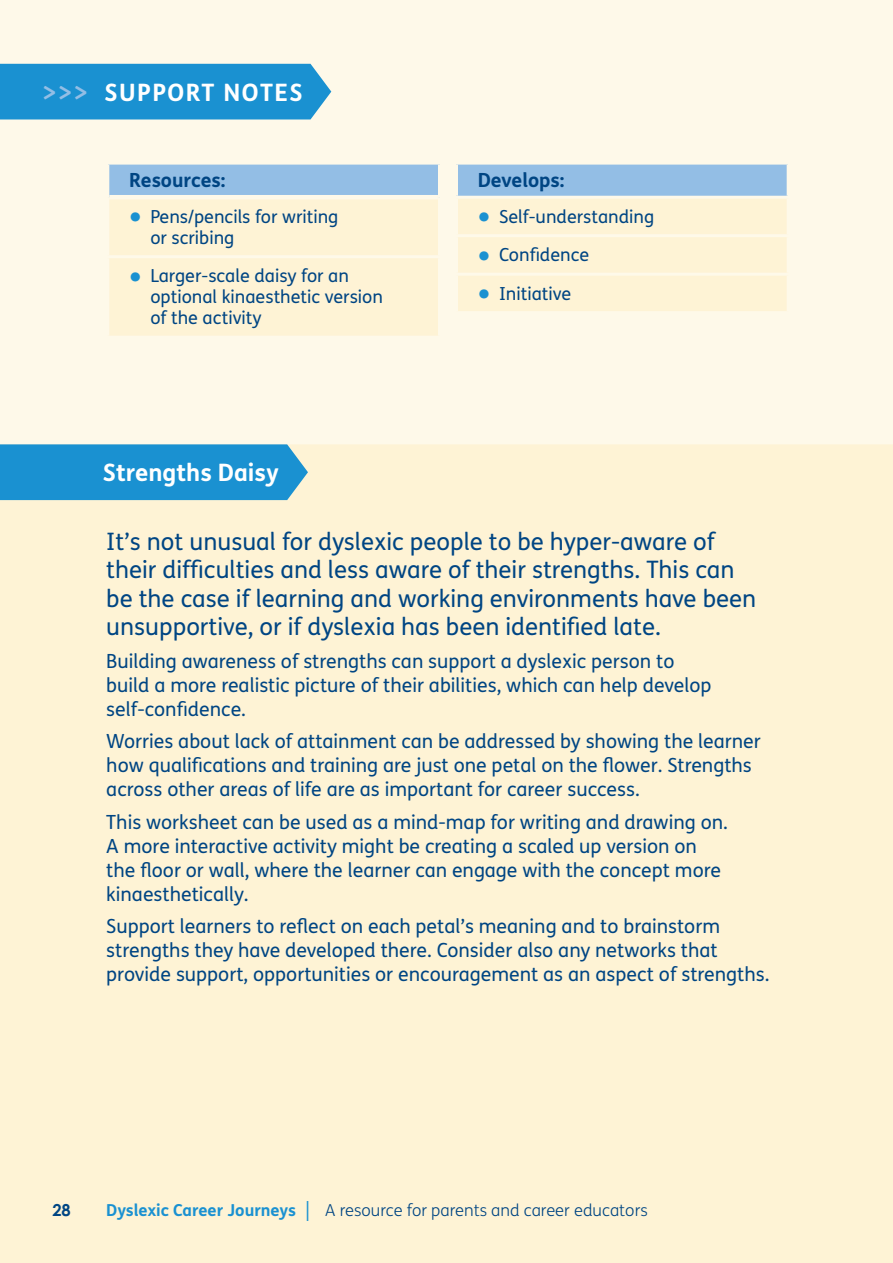
<style>
.page{position:relative;width:893px;height:1263px;background:#fef9e9}
.page>*{position:absolute;margin:0;border:0;box-sizing:border-box;transform-origin:0 0}
.t1{font:24px/28.5px "FS Me";color:#004583}
.t2{font:700 24px "FS Me";letter-spacing:.06em;color:#fff}
.t3{font:700 24px "FS Me";color:#fff}
.t4{font:19.5px/24px "FS Me";color:#004583}
.t5{font:700 19.5px "FS Me";color:#004583}
.t6{font:18px/21px "FS Me";color:#004583}
.t7{font:300 16.5px "FS Me";color:#004583}
.t8{font:700 16.5px "Century Gothic";color:#004583}
.s1{color:#93bee5}
.s2{font-size:37.5px;color:#1a91d1}
.s3{font-weight:700;color:#1a91d1}
.s4{font-family:"Minion Pro";font-weight:700;font-size:19.95px;color:#1a91d1}
</style>
<div class="page">
<div style="left:0;top:444px;width:893px;height:819px;background:#fef3d5"></div>
<div style="left:0;top:444px;width:308px;height:56px;background:#1a91d1"></div>
<div style="left:108px;top:163px;width:331px;height:34px;background:#93bee5"></div>
<div style="left:109px;top:199px;width:329px;height:137px;background:#fef3d5"></div>
<hr style="left:106px;top:162px;width:335px;height:3px;background:#fef9e9">
<hr style="left:106px;top:165px;width:3px;height:32px;background:#fef9e9">
<hr style="left:438px;top:165px;width:3px;height:32px;background:#fef9e9">
<hr style="left:109px;top:195px;width:329px;height:4px;background:#fef9e9">
<hr style="left:106px;top:255px;width:335px;height:3px;background:#fef9e9">
<div style="left:456px;top:163px;width:332px;height:34px;background:#93bee5"></div>
<div style="left:458px;top:199px;width:329px;height:112px;background:#fef3d5"></div>
<hr style="left:455px;top:162px;width:335px;height:3px;background:#fef9e9">
<hr style="left:455px;top:165px;width:3px;height:31px;background:#fef9e9">
<hr style="left:787px;top:165px;width:3px;height:31px;background:#fef9e9">
<hr style="left:455px;top:196px;width:335px;height:3px;background:#fef9e9">
<hr style="left:455px;top:234px;width:335px;height:3px;background:#fef9e9">
<hr style="left:455px;top:273px;width:335px;height:3px;background:#fef9e9">
<div style="left:0;top:64px;width:331px;height:55px;background:#1a91d1"></div>
<p class="t2" style="left:43px;top:74px;width:262px"><span class="s1">&gt;&gt;&gt;</span> SUPPORT NOTES</p>
<p class="t5" style="left:129px;top:165px;width:98px">Resources:</p>
<p class="t6" style="left:150px;top:206px;width:190px;text-indent:-21px"><span class="s2">•</span> Pens/pencils for writing or scribing</p>
<p class="t6" style="left:150px;top:265px;width:234px;text-indent:-21px"><span class="s2">•</span> Larger-scale daisy for an optional kinaesthetic version of the activity</p>
<p class="t3" style="left:103px;top:454px;width:177px">Strengths Daisy</p>
<p class="t5" style="left:478px;top:165px;width:88px">Develops:</p>
<p class="t6" style="left:478px;top:206px;width:178px"><span class="s2">•</span> Self-understanding</p>
<p class="t6" style="left:478px;top:244px;width:113px"><span class="s2">•</span> Confidence</p>
<p class="t6" style="left:478px;top:283px;width:95px"><span class="s2">•</span> Initiative</p>
<p class="t1" style="left:106px;top:526px;width:651px">It’s not unusual for dyslexic people to be hyper-aware of their difficulties and less aware of their strengths. This can be the case if learning and working environments have been unsupportive, or if dyslexia has been identified late.</p>
<p class="t4" style="left:106px;top:648px;width:607px">Building awareness of strengths can support a dyslexic person to build a more realistic picture of their abilities, which can help develop self-confidence.</p>
<p class="t4" style="left:106px;top:729px;width:656px">Worries about lack of attainment can be addressed by showing the learner how qualifications and training are just one petal on the flower. Strengths across other areas of life are as important for career success.</p>
<p class="t4" style="left:106px;top:809px;width:623px">This worksheet can be used as a mind-map for writing and drawing on.<br>A more interactive activity might be creating a scaled up version on the floor or wall, where the learner can engage with the concept more kinaesthetically.</p>
<p class="t4" style="left:106px;top:914px;width:665px">Support learners to reflect on each petal’s meaning and to brainstorm strengths they have developed there. Consider also any networks that provide support, opportunities or encouragement as an aspect of strengths.</p>
<p class="t8" style="left:52px;top:1199px;width:20px">28</p>
<p class="t7" style="left:106px;top:1199px;width:543px"><span class="s3">Dyslexic Career Journeys</span> <span class="s4">|</span> A resource for parents and career educators</p>
</div>
